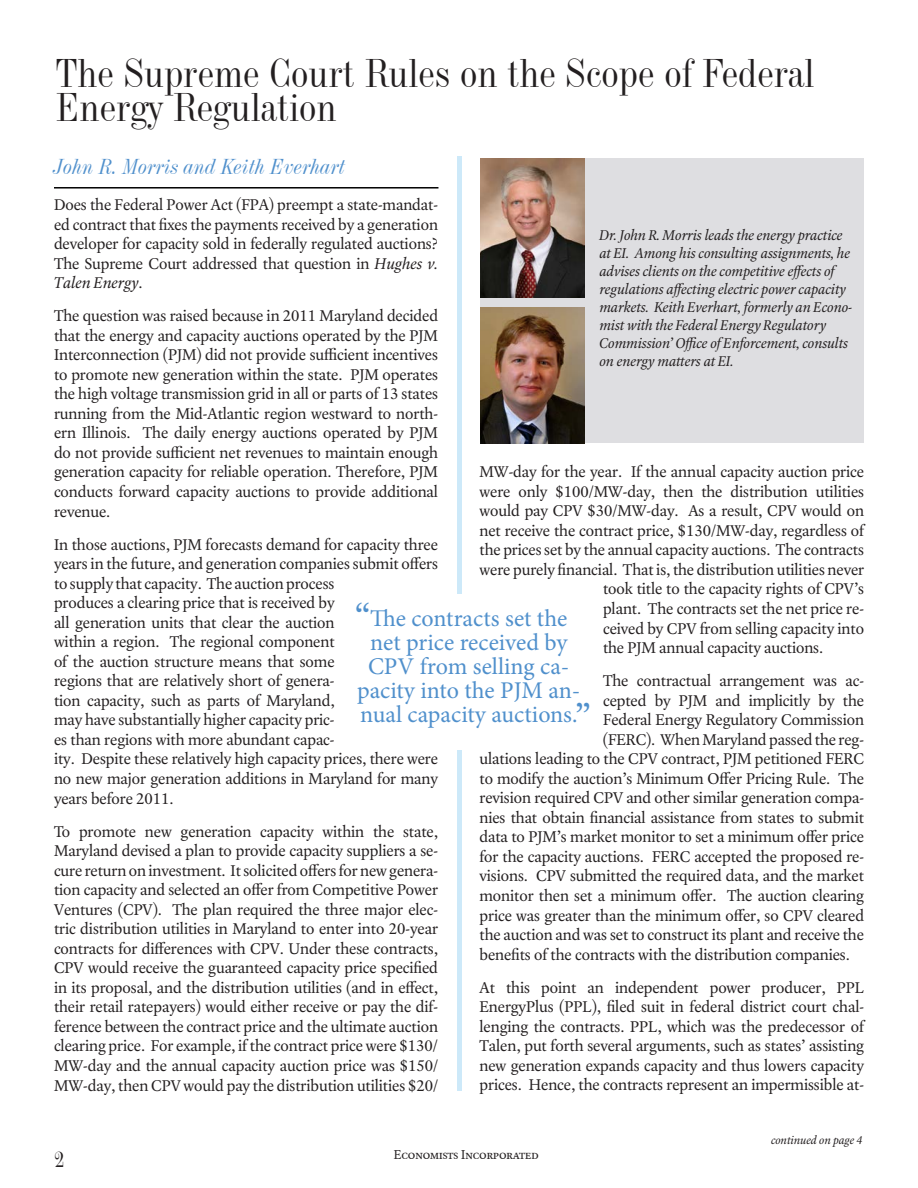
<style>
.page{position:relative;width:918px;height:1188px;background:#fff}
.page>*{position:absolute;margin:0;border:0;box-sizing:border-box;transform-origin:0 0}
.t1{font:39px/34.5px "Industrial 736 BT";color:#231f20}
.t2{font:36px "Laurentian Std";color:#5090cc}
.t3{font:24px/24px "Minion Pro";color:#5090cc;text-align:center}
.t4{font:italic 21px "Industrial 736 BT";color:#5090cc}
.t5{font:21px "Industrial 736 BT";color:#231f20}
.t6{font:16.5px/19.5px "Laurentian Std";color:#231f20;text-align:justify}
.t7{font:italic 15px/18px "Laurentian Std";color:#231f20}
.t8{font:13.5px "Laurentian SC";color:#231f20}
.t9{font:italic 12px "Laurentian Std";color:#231f20}
.s1{font-style:italic}
</style>
<div class="page">
<hr style="left:54px;top:187px;width:384px;height:2px;background:#000">
<div style="left:457px;top:156px;width:5px;height:438px;background:#cde9f9"></div>
<div style="left:480px;top:158px;width:384px;height:285px;background:#dedee1"></div>
<img style="left:480px;top:158px;width:104px;height:139px">
<img style="left:480px;top:307px;width:104px;height:136px">
<div style="left:457px;top:750px;width:5px;height:340px;background:#cde9f9"></div>
<p class="t1" style="left:56px;top:55px;width:761px">The Supreme Court Rules on the Scope of Federal<br>Energy Regulation</p>
<p class="t4" style="left:54px;top:154px;width:293px">John R. Morris and Keith Everhart</p>
<p class="t6" style="left:54px;top:195px;width:385px">Does the Federal Power Act (FPA) preempt a state-mandat&shy;ed contract that fixes the payments received by a generation developer for capacity sold in federally regulated auctions?<br>The Supreme Court addressed that question in <span class="s1">Hughes v.<br>Talen Energy</span>.</p>
<p class="t6" style="left:54px;top:306px;width:386px">The question was raised because in 2011 Maryland decided that the energy and capacity auctions operated by the PJM Interconnection (PJM) did not provide sufficient incentives to promote new generation within the state. PJM operates the high voltage transmission grid in all or parts of 13 states running from the Mid-Atlantic region westward to north&shy;ern Illinois. The daily energy auctions operated by PJM do not provide sufficient net revenues to maintain enough generation capacity for reliable operation. Therefore, PJM conducts forward capacity auctions to provide additional revenue.</p>
<p class="t6" style="left:54px;top:534px;width:386px;text-align:left">In those auctions, PJM forecasts demand for capacity three years in the future, and generation companies submit offers to supply that capacity. The auction process<br>produces a clearing price that is received by<br>all generation units that clear the auction<br>within a region. The regional component<br>of the auction structure means that some<br>regions that are relatively short of genera-<br>tion capacity, such as parts of Maryland,<br>may have substantially higher capacity pric-<br>es than regions with more abundant capac-<br>ity. Despite these relatively high capacity prices, there were no new major generation additions in Maryland for many years before 2011.</p>
<p class="t6" style="left:54px;top:821px;width:386px">To promote new generation capacity within the state, Maryland devised a plan to provide capacity suppliers a se&shy;cure return on investment. It solicited offers for new genera&shy;tion capacity and selected an offer from Competitive Power Ventures (CPV). The plan required the three major elec&shy;tric distribution utilities in Maryland to enter into 20-year contracts for differences with CPV. Under these contracts, CPV would receive the guaranteed capacity price specified in its proposal, and the distribution utilities (and in effect, their retail ratepayers) would either receive or pay the dif&shy;ference between the contract price and the ultimate auction clearing price. For example, if the contract price were $130/ MW-day and the annual capacity auction price was $150/ MW-day, then CPV would pay the distribution utilities $20/</p>
<p class="t7" style="left:599px;top:226px;width:254px">Dr. John R. Morris leads the energy practice at EI. Among his consulting assignments, he advises clients on the competitive effects of regulations affecting electric power capacity markets. Keith Everhart, formerly an Econo&shy;mist with the Federal Energy Regulatory Commission’ Office of Enforcement, consults on energy matters at EI.</p>
<p class="t6" style="left:480px;top:462px;width:386px">MW-day for the year. If the annual capacity auction price</p>
<p class="t6" style="left:480px;top:482px;width:386px">were only $100/MW-day, then the distribution utilities</p>
<p class="t6" style="left:480px;top:501px;width:386px">would pay CPV $30/MW-day. As a result, CPV would on</p>
<p class="t6" style="left:480px;top:521px;width:386px">net receive the contract price, $130/MW-day, regardless of</p>
<p class="t6" style="left:480px;top:540px;width:386px">the prices set by the annual capacity auctions. The contracts</p>
<p class="t6" style="left:480px;top:560px;width:386px">were purely financial. That is, the distribution utilities never</p>
<p class="t6" style="left:603px;top:579px;width:262px">took title to the capacity rights of CPV’s</p>
<p class="t6" style="left:603px;top:599px;width:262px">plant. The contracts set the net price re-</p>
<p class="t6" style="left:603px;top:618px;width:262px">ceived by CPV from selling capacity into</p>
<p class="t6" style="left:603px;top:638px;width:222px">the PJM annual capacity auctions.</p>
<p class="t6" style="left:603px;top:671px;width:262px">The contractual arrangement was ac-</p>
<p class="t6" style="left:603px;top:690px;width:262px">cepted by PJM and implicitly by the</p>
<p class="t6" style="left:603px;top:710px;width:262px">Federal Energy Regulatory Commission</p>
<p class="t6" style="left:603px;top:729px;width:262px">(FERC). When Maryland passed the reg-</p>
<p class="t6" style="left:480px;top:749px;width:386px">ulations leading to the CPV contract, PJM petitioned FERC</p>
<p class="t6" style="left:480px;top:769px;width:386px">to modify the auction’s Minimum Offer Pricing Rule. The</p>
<p class="t6" style="left:480px;top:788px;width:386px">revision required CPV and other similar generation compa-</p>
<p class="t6" style="left:480px;top:808px;width:386px">nies that obtain financial assistance from states to submit</p>
<p class="t6" style="left:480px;top:827px;width:386px">data to PJM’s market monitor to set a minimum offer price</p>
<p class="t6" style="left:480px;top:847px;width:386px">for the capacity auctions. FERC accepted the proposed re-</p>
<p class="t6" style="left:480px;top:866px;width:386px">visions. CPV submitted the required data, and the market</p>
<p class="t6" style="left:480px;top:886px;width:386px">monitor then set a minimum offer. The auction clearing</p>
<p class="t6" style="left:480px;top:905px;width:386px">price was greater than the minimum offer, so CPV cleared</p>
<p class="t6" style="left:480px;top:925px;width:386px">the auction and was set to construct its plant and receive the</p>
<p class="t6" style="left:480px;top:944px;width:372px">benefits of the contracts with the distribution companies.</p>
<p class="t6" style="left:480px;top:977px;width:386px">At this point an independent power producer, PPL EnergyPlus (PPL), filed suit in federal district court chal&shy;lenging the contracts. PPL, which was the predecessor of Talen, put forth several arguments, such as states’ assisting new generation expands capacity and thus lowers capacity prices. Hence, the contracts represent an impermissible at-</p>
<p class="t2" style="left:355px;top:595px;width:18px">“</p>
<p class="t3" style="left:357px;top:607px;width:225px">The contracts set the net price received by<br>CPV from selling ca&shy;pacity into the PJM an&shy;nual capacity auctions.</p>
<p class="t2" style="left:575px;top:695px;width:18px">”</p>
<p class="t5" style="left:54px;top:1146px;width:12px">2</p>
<p class="t8" style="left:394px;top:1147px;width:147px">Economists Incorporated</p>
<p class="t9" style="left:771px;top:1133px;width:93px">continued on page 4</p>
</div>
